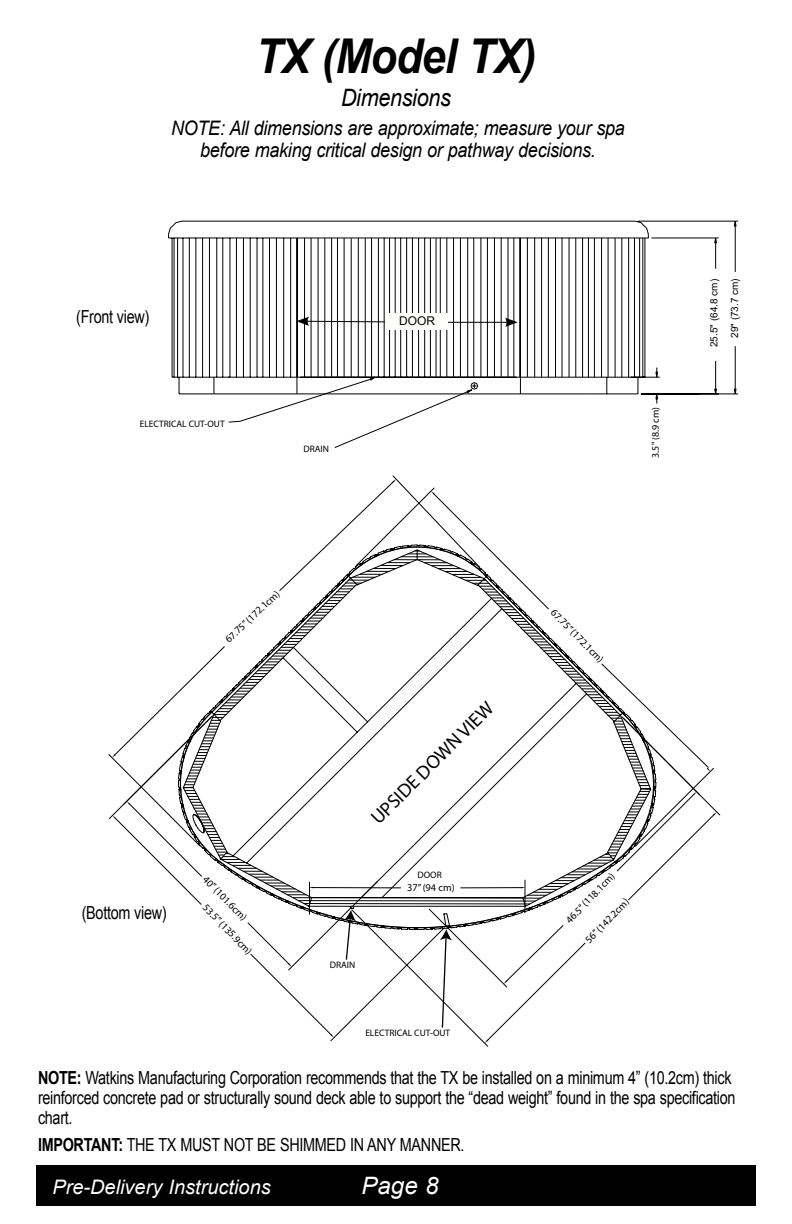
<style>
.page{position:relative;width:792px;height:1224px;background:#fff}
.page>*{position:absolute;margin:0;border:0;box-sizing:border-box;transform-origin:0 0}
.t1{font:italic 700 48px "Arial";letter-spacing:-.02em;color:#000;scale:.9 1}
.t2{font:italic 24px "Arial";letter-spacing:-.015em;color:#000;scale:.9 1}
.t3{font:italic 24px "Arial";color:#fff}
.t4{font:italic 20px/22px "Arial";letter-spacing:-.015em;color:#000;text-align:center;scale:.9 1}
.t5{font:italic 20px "Arial";color:#fff}
.t6{font:19.4px "Myriad Pro";color:#000}
.t7{font:18px/20px "Arial";letter-spacing:-.02em;color:#000;scale:.8 1}
.t8{font:12px "Arial";color:#000}
.t9{font:10.4px/19.8px "Myriad Pro";color:#000}
.t10{font:10px "Arial";color:#000}
.t11{font:10px "Helvetica";color:#000}
.t12{font:9.4px "Myriad Pro";color:#000}
.s1{font-weight:700}
</style>
<div class="page">
<div style="left:36px;top:1165px;width:720px;height:41px;background:#000"></div>
<svg style="left:143px;top:847px;width:168px;height:124px"></svg>
<svg style="left:288px;top:963px;width:4px;height:4px"></svg>
<svg style="left:218px;top:594px;width:497px;height:355px"></svg>
<svg style="left:278px;top:475px;width:257px;height:149px"></svg>
<svg style="left:108px;top:645px;width:118px;height:202px"></svg>
<hr style="left:309px;top:882px;width:1px;height:32px;background:#000">
<hr style="left:524px;top:880px;width:1px;height:33px;background:#000">
<hr style="left:313px;top:887px;width:88px;height:1px;background:#000">
<hr style="left:461px;top:887px;width:60px;height:1px;background:#000">
<svg style="left:330px;top:910px;width:186px;height:133px"></svg>
<svg style="left:168px;top:220px;width:45px;height:175px"></svg>
<svg style="left:213px;top:220px;width:526px;height:203px"></svg>
<svg style="left:655px;top:390px;width:4px;height:14px"></svg>
<svg style="left:714px;top:220px;width:23px;height:180px"></svg>
<svg style="left:296px;top:232px;width:422px;height:158px"></svg>
<svg style="left:296px;top:376px;width:225px;height:72px"></svg>
<svg style="left:296px;top:317px;width:90px;height:9px"></svg>
<hr style="left:441px;top:322px;width:67px;height:1px;background:#000">
<svg style="left:505px;top:318px;width:13px;height:9px"></svg>
<div style="left:386px;top:314px;width:62px;height:16px;background:#fffffc"></div>
<div style="left:69px;top:904px;width:111px;height:107px;background:#fff"></div>
<h1 class="t1" style="left:256px;top:24px;width:313px">TX (Model TX)</h1>
<h2 class="t2" style="left:341px;top:82px;width:124px">Dimensions</h2>
<p class="t4" style="left:171px;top:118px;width:506px">NOTE: All dimensions are approximate; measure your spa before making critical design or pathway decisions.</p>
<p class="t7" style="left:76px;top:307px;width:93px">(Front view)</p>
<p class="t8" style="left:399px;top:313px;width:37px">DOOR</p>
<p class="t12" style="left:140px;top:418px;width:86px">ELECTRICAL CUT-OUT</p>
<p class="t12" style="left:304px;top:443px;width:27px">DRAIN</p>
<p class="t11" style="left:649px;top:458px;width:52px;rotate:-90deg">3.5" (8.9 cm)</p>
<p class="t10" style="left:708px;top:347px;width:69px;rotate:-90deg">25.5" (64.8 cm)</p>
<p class="t10" style="left:728px;top:338px;width:61px;rotate:-90deg">29" (73.7 cm)</p>
<p class="t7" style="left:82px;top:903px;width:108px">(Bottom view)</p>
<p class="t9" style="left:220px;top:633px;width:72px;rotate:-43deg">67.75” (172.1cm)</p>
<p class="t6" style="left:366px;top:812px;width:165px;rotate:-45deg">UPSIDE DOWN VIEW</p>
<p class="t12" style="left:417px;top:869px;width:26px">DOOR</p>
<p class="t9" style="left:226px;top:885px;width:67px;text-indent:-20px;rotate:46deg">40” (101.6cm)<br>53.5” (135.9cm)</p>
<p class="t9" style="left:407px;top:877px;width:49px">37” (94 cm)</p>
<p class="t12" style="left:330px;top:959px;width:27px">DRAIN</p>
<p class="t12" style="left:365px;top:1027px;width:86px">ELECTRICAL CUT-OUT</p>
<p class="t9" style="left:560px;top:603px;width:72px;rotate:46deg">67.75” (172.1cm)</p>
<p class="t9" style="left:560px;top:914px;width:67px;rotate:-46deg">46.5” (118.1cm)</p>
<p class="t9" style="left:580px;top:935px;width:60px;rotate:-46deg">56” (142.2cm)</p>
<p class="t7" style="left:38px;top:1067px;width:873px"><span class="s1">NOTE:</span> Watkins Manufacturing Corporation recommends that the TX be installed on a minimum 4” (10.2cm) thick reinforced concrete pad or structurally sound deck able to support the “dead weight” found in the spa specification chart.</p>
<p class="t7" style="left:38px;top:1135px;width:535px"><span class="s1">IMPORTANT:</span> THE TX MUST NOT BE SHIMMED IN ANY MANNER.</p>
<p class="t5" style="left:52px;top:1174px;width:220px">Pre-Delivery Instructions</p>
<h2 class="t3" style="left:362px;top:1170px;width:78px">Page 8</h2>
</div>
